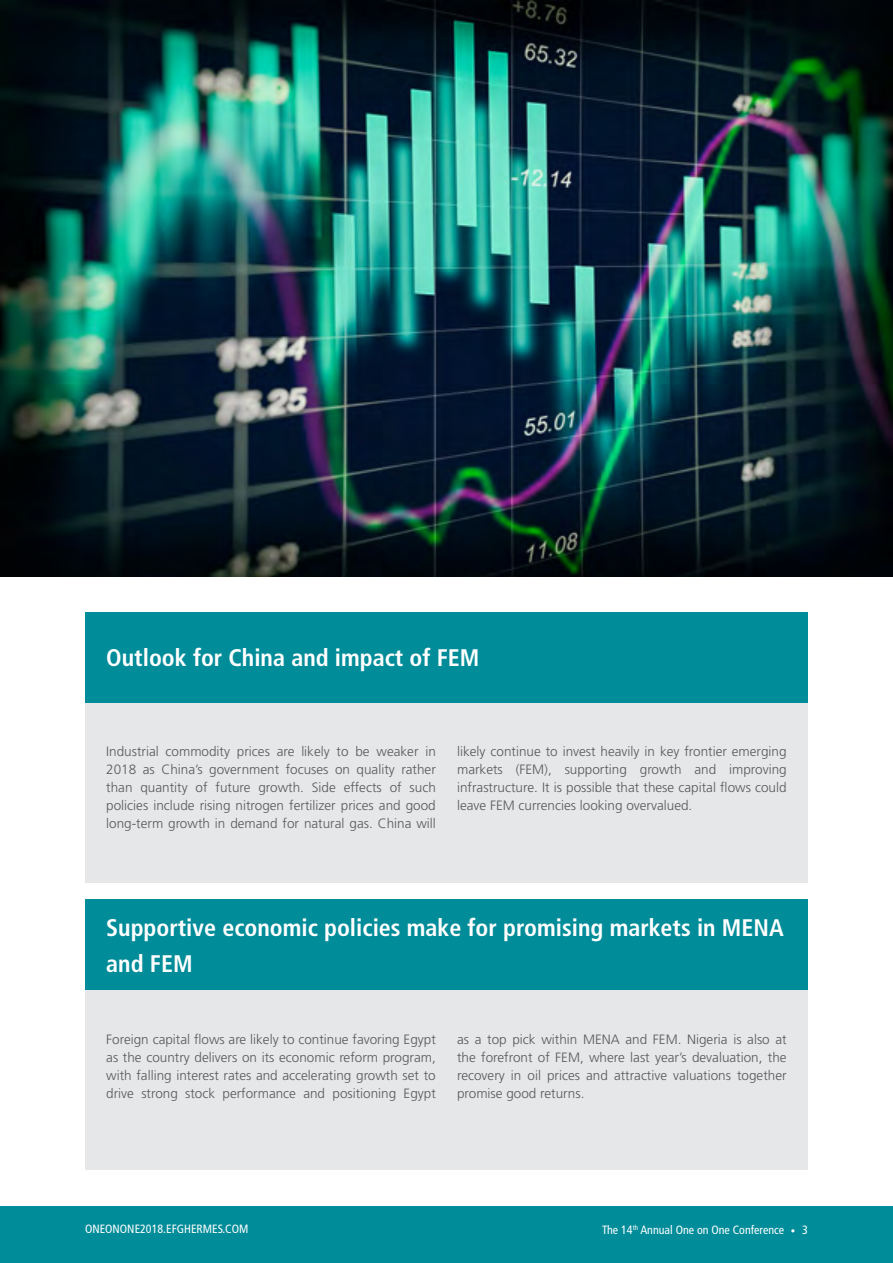
<style>
.page{position:relative;width:893px;height:1263px;background:#fff}
.page>*{position:absolute;margin:0;border:0;box-sizing:border-box;transform-origin:0 0}
.t1{font:700 condensed 24px/36px "Frutiger LT Std";color:#fff}
.t2{font:300 13.5px/18px "Frutiger LT Std";color:#58595b;text-align:justify}
.t3{font:condensed 12px "Frutiger LT Std";color:#fff}
.s1{font-weight:300;font-size:9px}
</style>
<div class="page">
<div style="left:0;top:1206px;width:893px;height:57px;background:#008c99"></div>
<img style="left:0;top:0;width:893px;height:576px">
<div style="left:85px;top:702px;width:723px;height:180px;background:#e6e7e8"></div>
<div style="left:85px;top:989px;width:723px;height:181px;background:#e6e7e8"></div>
<div style="left:85px;top:612px;width:723px;height:90px;background:#008c99"></div>
<div style="left:85px;top:900px;width:723px;height:90px;background:#008c99"></div>
<h1 class="t1" style="left:106px;top:640px;width:375px">Outlook for China and impact of FEM</h1>
<p class="t2" style="left:106px;top:743px;width:331px">Industrial commodity prices are likely to be weaker in 2018 as China’s government focuses on quality rather than quantity of future growth. Side effects of such policies include rising nitrogen fertilizer prices and good long-term growth in demand for natural gas. China will</p>
<p class="t2" style="left:457px;top:743px;width:331px">likely continue to invest heavily in key frontier emerging markets (FEM), supporting growth and improving infrastructure. It is possible that these capital flows could leave FEM currencies looking overvalued.</p>
<h1 class="t1" style="left:106px;top:910px;width:679px">Supportive economic policies make for promising markets in MENA and FEM</h1>
<p class="t2" style="left:106px;top:1031px;width:331px">Foreign capital flows are likely to continue favoring Egypt as the country delivers on its economic reform program, with falling interest rates and accelerating growth set to drive strong stock performance and positioning Egypt</p>
<p class="t2" style="left:457px;top:1031px;width:331px">as a top pick within MENA and FEM. Nigeria is also at the forefront of FEM, where last year’s devaluation, the recovery in oil prices and attractive valuations together promise good returns.</p>
<p class="t3" style="left:85px;top:1222px;width:156px">oneonone2018.efghermes.COM</p>
<p class="t3" style="left:602px;top:1223px;width:207px">The 14<sup>th</sup> Annual One on One Conference <span class="s1">•</span> 3</p>
</div>
